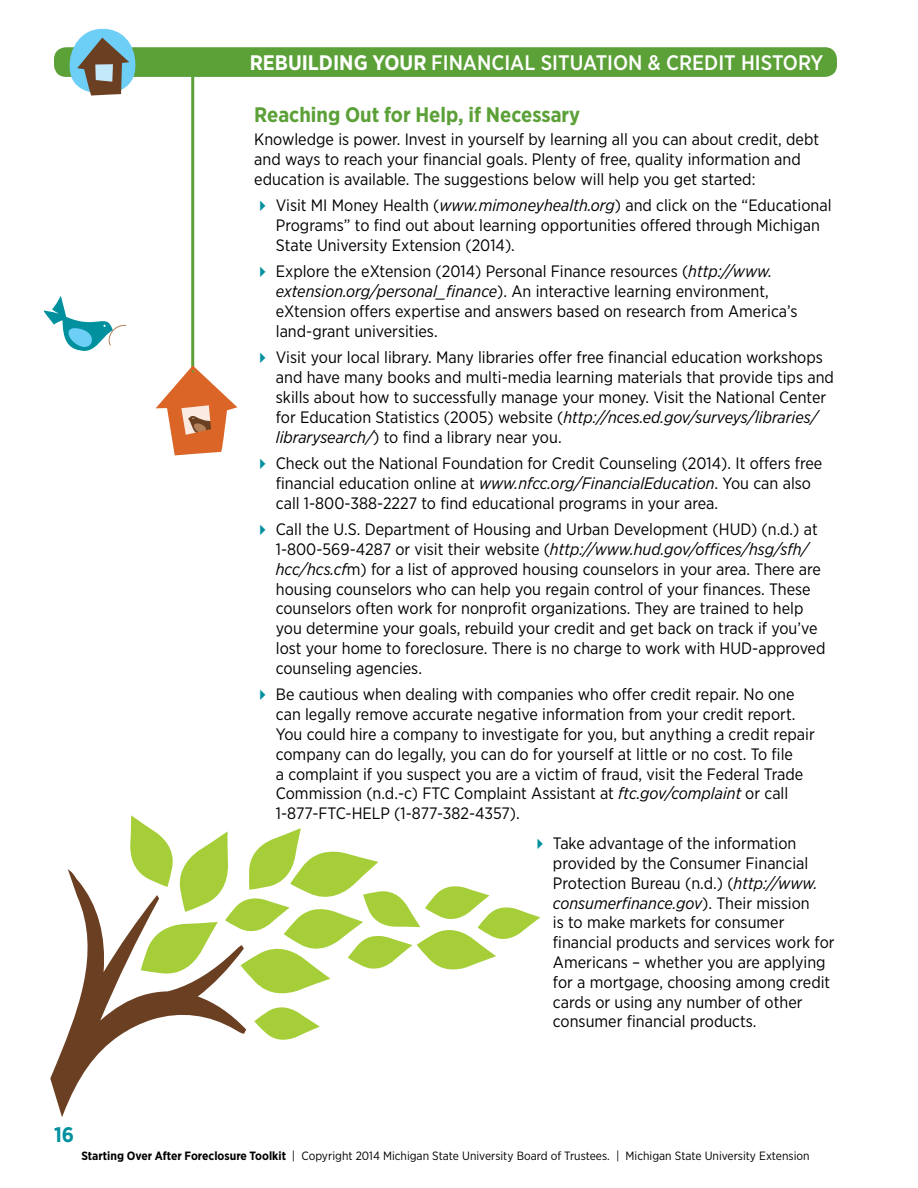
<style>
.page{position:relative;width:918px;height:1188px;background:#fff}
.page>*{position:absolute;margin:0;border:0;box-sizing:border-box;transform-origin:0 0}
.t1{font:500 21px "Gotham Narrow";color:#fff}
.Subhead2{font:700 21px "Gotham Narrow";color:#5ca038}
.t2{font:700 21px "Gotham Narrow";color:#00909e}
.Body{font:16.5px/19.8px "Gotham Narrow";color:#000}
.t3{font:12px "Gotham Narrow";color:#000}
.s1{font-weight:700}
.s2{font-style:italic}
</style>
<div class="page">
<div style="left:54px;top:47px;width:783px;height:30px;background:#5ca038;border-radius:12px"></div>
<svg style="left:66px;top:28px;width:72px;height:68px"></svg>
<svg style="left:254px;top:1007px;width:66px;height:33px"></svg>
<svg style="left:50px;top:869px;width:196px;height:248px"></svg>
<hr style="left:191px;top:77px;width:3px;height:297px;background:#5ca038">
<svg style="left:156px;top:365px;width:81px;height:90px"></svg>
<svg style="left:43px;top:296px;width:84px;height:55px"></svg>
<svg style="left:130px;top:815px;width:411px;height:182px"></svg>
<p class="t1" style="left:250px;top:49px;width:575px"><span class="s1">REBUILDING YOUR</span> FINANCIAL SITUATION &amp; CREDIT HISTORY</p>
<h2 class="Subhead2" style="left:254px;top:101px;width:328px">Reaching Out for Help, if Necessary</h2>
<p class="Body" style="left:254px;top:129px;width:566px">Knowledge is power. Invest in yourself by learning all you can about credit, debt and ways to reach your financial goals. Plenty of free, quality information and education is available. The suggestions below will help you get started:</p>
<p class="Body" style="left:276px;top:195px;width:557px">Visit MI Money Health (<span class="s2">www.mimoneyhealth.org</span>) and click on the “Educational<br>Programs” to find out about learning opportunities offered through Michigan<br>State University Extension (2014).</p>
<p class="Body" style="left:276px;top:261px;width:523px">Explore the eXtension (2014) Personal Finance resources (<span class="s2">http://www. extension.org/personal_finance</span>). An interactive learning environment, eXtension offers expertise and answers based on research from America’s land-grant universities.</p>
<p class="Body" style="left:276px;top:347px;width:560px">Visit your local library. Many libraries offer free financial education workshops and have many books and multi-media learning materials that provide tips and skills about how to successfully manage your money. Visit the National Center for Education Statistics (2005) website (<span class="s2">http://nces.ed.gov/surveys/libraries/ librarysearch/</span>) to find a library near you.</p>
<p class="Body" style="left:276px;top:453px;width:548px">Check out the National Foundation for Credit Counseling (2014). It offers free financial education online at <span class="s2">www.nfcc.org/FinancialEducation</span>. You can also call 1-800-388-2227 to find educational programs in your area.</p>
<p class="Body" style="left:276px;top:519px;width:551px">Call the U.S. Department of Housing and Urban Development (HUD) (n.d.) at 1-800-569-4287 or visit their website (<span class="s2">http://www.hud.gov/offices/hsg/sfh/ hcc/hcs.cf</span>m) for a list of approved housing counselors in your area. There are housing counselors who can help you regain control of your finances. These counselors often work for nonprofit organizations. They are trained to help you determine your goals, rebuild your credit and get back on track if you’ve lost your home to foreclosure. There is no charge to work with HUD-approved counseling agencies.</p>
<p class="Body" style="left:276px;top:684px;width:540px">Be cautious when dealing with companies who offer credit repair. No one can legally remove accurate negative information from your credit report.<br>You could hire a company to investigate for you, but anything a credit repair company can do legally, you can do for yourself at little or no cost. To file<br>a complaint if you suspect you are a victim of fraud, visit the Federal Trade Commission (n.d.-c) FTC Complaint Assistant at <span class="s2">ftc.gov/complaint</span> or call 1-877-FTC-HELP (1-877-382-4357).</p>
<p class="Body" style="left:553px;top:833px;width:283px">Take advantage of the information provided by the Consumer Financial Protection Bureau (n.d.) (<span class="s2">http://www. consumerfinance.gov</span>). Their mission<br>is to make markets for consumer financial products and services work for Americans – whether you are applying for a mortgage, choosing among credit cards or using any number of other consumer financial products.</p>
<p class="t2" style="left:54px;top:1122px;width:22px">16</p>
<p class="t3" style="left:81px;top:1148px;width:730px"><span class="s1">Starting Over After Foreclosure Toolkit</span> | Copyright 2014 Michigan State University Board of Trustees. | Michigan State University Extension</p>
</div>
